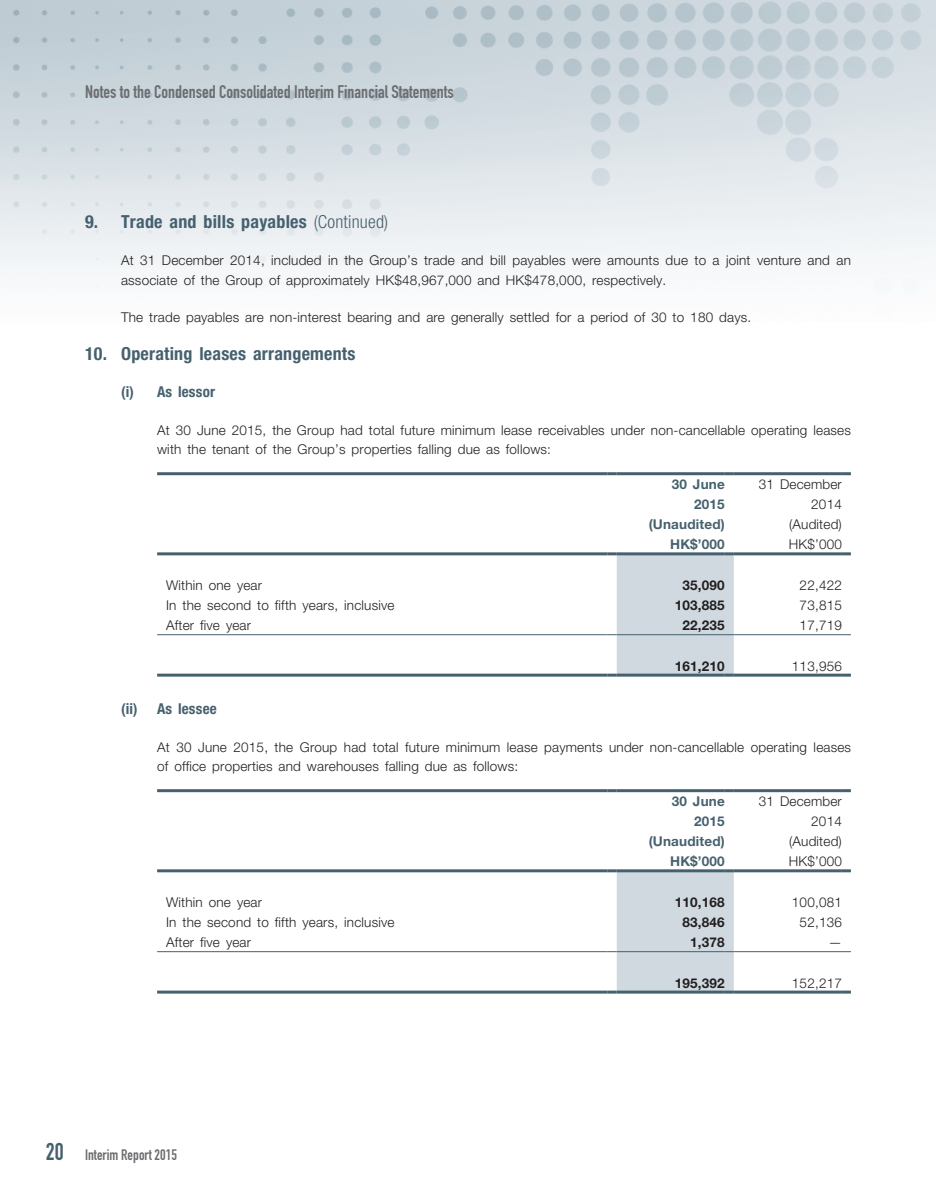
<style>
.page{position:relative;width:936px;height:1191px;background:#fff}
.page>*{position:absolute;margin:0;border:0;box-sizing:border-box;transform-origin:0 0}
._03_H1{font:700 condensed 18px "Helvetica Neue LT Std";letter-spacing:.01em;color:#46616e}
.t1{font:18px "DIN Engschrift Std";color:#6c6d70}
._04___H2{font:700 condensed 15px "Helvetica Neue LT Std";letter-spacing:.01em;color:#46616e}
.t2{font:15px "DIN Engschrift Std";color:#6c6d70}
._13_____P4{font:300 13.5px/19.5px "Helvetica Neue LT Std";letter-spacing:.015em;color:#231f20}
._12___P2{font:300 13.5px/19.5px "Helvetica Neue LT Std";letter-spacing:.015em;color:#231f20}
._15_Table_Stub{font:300 13.5px "Helvetica Neue LT Std";letter-spacing:.015em;color:#231f20}
._31_table_tab_6pt{font:300 13.5px/19.5px "Helvetica Neue LT Std";letter-spacing:.015em;color:#231f20;text-align:right}
._31_table_tab_6pt-2{font:700 13.5px/19.5px "Helvetica Neue LT Std";letter-spacing:.015em;color:#46616e;text-align:right}
._31_table_tab_6pt-3{font:700 13.5px "Helvetica Neue LT Std";letter-spacing:.015em;color:#231f20}
.s1{font-weight:300}
.s2{font-size:24px;color:#46616e}
</style>
<div class="page">
<img style="left:0;top:0;width:935px;height:289px">
<hr style="left:157px;top:472px;width:450px;height:3px;background:#46616e">
<svg style="left:607px;top:472px;width:9px;height:3px"></svg>
<hr style="left:616px;top:472px;width:108px;height:3px;background:#46616e">
<svg style="left:724px;top:472px;width:9px;height:3px"></svg>
<hr style="left:733px;top:472px;width:108px;height:3px;background:#46616e">
<svg style="left:841px;top:472px;width:9px;height:3px"></svg>
<hr style="left:157px;top:552px;width:450px;height:3px;background:#46616e">
<hr style="left:733px;top:552px;width:108px;height:3px;background:#46616e">
<svg style="left:841px;top:552px;width:9px;height:3px"></svg>
<hr style="left:157px;top:673px;width:450px;height:3px;background:#46616e">
<hr style="left:733px;top:673px;width:108px;height:3px;background:#46616e">
<svg style="left:841px;top:673px;width:9px;height:3px"></svg>
<hr style="left:157px;top:634px;width:450px;height:1px;background:#46616e">
<svg style="left:607px;top:552px;width:126px;height:124px"></svg>
<hr style="left:733px;top:634px;width:108px;height:1px;background:#46616e">
<hr style="left:157px;top:789px;width:450px;height:3px;background:#46616e">
<svg style="left:607px;top:789px;width:9px;height:3px"></svg>
<hr style="left:616px;top:789px;width:108px;height:3px;background:#46616e">
<svg style="left:724px;top:789px;width:9px;height:3px"></svg>
<hr style="left:733px;top:789px;width:108px;height:3px;background:#46616e">
<svg style="left:841px;top:789px;width:9px;height:3px"></svg>
<hr style="left:157px;top:869px;width:450px;height:3px;background:#46616e">
<hr style="left:733px;top:869px;width:108px;height:3px;background:#46616e">
<svg style="left:841px;top:869px;width:9px;height:3px"></svg>
<hr style="left:157px;top:990px;width:450px;height:3px;background:#46616e">
<hr style="left:733px;top:990px;width:108px;height:3px;background:#46616e">
<svg style="left:841px;top:990px;width:9px;height:3px"></svg>
<hr style="left:157px;top:951px;width:450px;height:1px;background:#46616e">
<svg style="left:607px;top:869px;width:126px;height:124px"></svg>
<hr style="left:733px;top:951px;width:108px;height:1px;background:#46616e">
<h1 class="t1" style="left:85px;top:81px;width:370px">Notes to the Condensed Consolidated Interim Financial Statements</h1>
<p class="_03_H1" style="left:85px;top:210px;width:304px">9. Trade and bills payables <span class="s1">(Continued)</span></p>
<p class="_12___P2" style="left:121px;top:250px;width:731px">At 31 December 2014, included in the Group’s trade and bill payables were amounts due to a joint venture and an associate of the Group of approximately HK$48,967,000 and HK$478,000, respectively.</p>
<p class="_12___P2" style="left:121px;top:307px;width:631px">The trade payables are non-interest bearing and are generally settled for a period of 30 to 180 days.</p>
<p class="_03_H1" style="left:85px;top:342px;width:272px">10. Operating leases arrangements</p>
<p class="_04___H2" style="left:121px;top:383px;width:95px">(i) As lessor</p>
<p class="_13_____P4" style="left:157px;top:420px;width:695px">At 30 June 2015, the Group had total future minimum lease receivables under non-cancellable operating leases with the tenant of the Group’s properties falling due as follows:</p>
<p class="_31_table_tab_6pt-2" style="left:671px;top:474px;width:55px">30 June<br>2015</p>
<p class="_31_table_tab_6pt" style="left:758px;top:474px;width:85px">31 December<br>2014</p>
<p class="_31_table_tab_6pt-2" style="left:648px;top:514px;width:78px">(Unaudited)</p>
<p class="_31_table_tab_6pt" style="left:789px;top:514px;width:54px">(Audited)</p>
<p class="_31_table_tab_6pt-2" style="left:670px;top:534px;width:56px">HK$’000</p>
<p class="_31_table_tab_6pt" style="left:788px;top:534px;width:55px">HK$’000</p>
<p class="_15_Table_Stub" style="left:166px;top:577px;width:97px">Within one year</p>
<p class="_31_table_tab_6pt-3" style="left:682px;top:576px;width:44px">35,090</p>
<p class="_31_table_tab_6pt" style="left:799px;top:575px;width:44px">22,422</p>
<p class="_15_Table_Stub" style="left:166px;top:597px;width:230px">In the second to fifth years, inclusive</p>
<p class="_31_table_tab_6pt-3" style="left:674px;top:597px;width:51px">103,885</p>
<p class="_31_table_tab_6pt" style="left:799px;top:595px;width:44px">73,815</p>
<p class="_15_Table_Stub" style="left:166px;top:617px;width:86px">After five year</p>
<p class="_31_table_tab_6pt-3" style="left:682px;top:617px;width:44px">22,235</p>
<p class="_31_table_tab_6pt" style="left:799px;top:615px;width:44px">17,719</p>
<p class="_31_table_tab_6pt-3" style="left:674px;top:657px;width:51px">161,210</p>
<p class="_31_table_tab_6pt" style="left:791px;top:656px;width:51px">113,956</p>
<p class="_04___H2" style="left:121px;top:699px;width:97px">(ii) As lessee</p>
<p class="_13_____P4" style="left:157px;top:737px;width:695px">At 30 June 2015, the Group had total future minimum lease payments under non-cancellable operating leases of office properties and warehouses falling due as follows:</p>
<p class="_31_table_tab_6pt-2" style="left:671px;top:791px;width:55px">30 June<br>2015</p>
<p class="_31_table_tab_6pt" style="left:758px;top:791px;width:85px">31 December<br>2014</p>
<p class="_31_table_tab_6pt-2" style="left:648px;top:831px;width:78px">(Unaudited)</p>
<p class="_31_table_tab_6pt" style="left:789px;top:831px;width:54px">(Audited)</p>
<p class="_31_table_tab_6pt-2" style="left:670px;top:851px;width:56px">HK$’000</p>
<p class="_31_table_tab_6pt" style="left:788px;top:851px;width:55px">HK$’000</p>
<p class="_15_Table_Stub" style="left:166px;top:893px;width:97px">Within one year</p>
<p class="_31_table_tab_6pt-3" style="left:674px;top:893px;width:51px">110,168</p>
<p class="_31_table_tab_6pt" style="left:791px;top:892px;width:51px">100,081</p>
<p class="_15_Table_Stub" style="left:166px;top:914px;width:230px">In the second to fifth years, inclusive</p>
<p class="_31_table_tab_6pt-3" style="left:682px;top:913px;width:44px">83,846</p>
<p class="_31_table_tab_6pt" style="left:799px;top:912px;width:44px">52,136</p>
<p class="_15_Table_Stub" style="left:166px;top:934px;width:86px">After five year</p>
<p class="_31_table_tab_6pt-3" style="left:690px;top:934px;width:36px">1,378</p>
<p class="_31_table_tab_6pt" style="left:828px;top:932px;width:15px">—</p>
<p class="_31_table_tab_6pt-3" style="left:674px;top:974px;width:51px">195,392</p>
<p class="_31_table_tab_6pt" style="left:791px;top:972px;width:51px">152,217</p>
<p class="t2" style="left:46px;top:1145px;width:132px"><span class="s2">20</span> Interim Report 2015</p>
</div>
